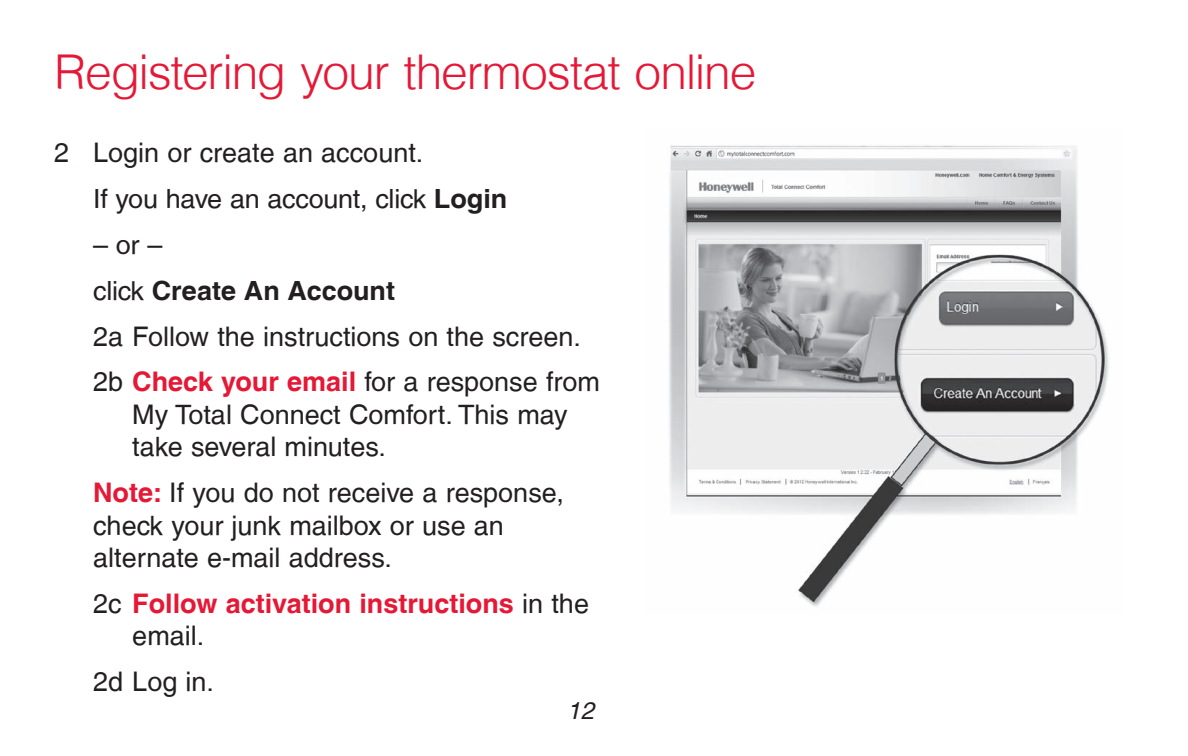
<style>
.page{position:relative;width:1188px;height:756px;background:#fff}
.page>*{position:absolute;margin:0;border:0;box-sizing:border-box;transform-origin:0 0}
.Red_Bar_Header{font:300 48px "Helvetica LT";letter-spacing:-.025em;color:#e51836}
.Note_Indent_1X{font:27px/32.4px "Helvetica LT";color:#231f20}
.t1{font:700 27px/32.4px "Helvetica LT";color:#e51836}
.Text_Sans_Indent{font:26.4px "Helvetica LT";letter-spacing:-.01em;color:#231f20}
.Text_Sans_Indent-2{font:700 26.4px "Helvetica LT";color:#231f20}
.t2{font:italic 24px "Helvetica LT";color:#231f20}
.s1{font-weight:700}
.s2{font-weight:400}
.s3{font-weight:700;color:#e51836}
.s4{font-weight:400;color:#231f20}
</style>
<div class="page">
<img style="left:669px;top:145px;width:440px;height:462px">
<p class="Red_Bar_Header" style="left:54px;top:42px;width:704px">Registering your thermostat online</p>
<p class="Note_Indent_1X" style="left:54px;top:136px;width:371px">2 Login or create an account.</p>
<p class="Text_Sans_Indent" style="left:93px;top:183px;width:416px">If you have an account, click <span class="s1">Login</span></p>
<p class="Text_Sans_Indent" style="left:93px;top:229px;width:71px">– or –</p>
<p class="Text_Sans_Indent-2" style="left:93px;top:274px;width:303px"><span class="s2">click</span> Create An Account</p>
<p class="Note_Indent_1X" style="left:93px;top:320px;width:489px">2a Follow the instructions on the screen.</p>
<p class="Note_Indent_1X" style="left:132px;top:366px;width:469px;text-indent:-39px">2b <span class="s3">Check your email</span> for a response from<br>My Total Connect Comfort. This may take several minutes.</p>
<p class="Note_Indent_1X" style="left:93px;top:476px;width:472px"><span class="s3">Note:</span> If you do not receive a response, check your junk mailbox or use an alternate e-mail address.</p>
<p class="t1" style="left:132px;top:587px;width:458px;text-indent:-39px"><span class="s4">2c</span> Follow activation instructions <span class="s4">in the email.</span></p>
<p class="Note_Indent_1X" style="left:93px;top:665px;width:122px">2d Log in.</p>
<p class="t2" style="left:567px;top:697px;width:28px">12</p>
</div>
